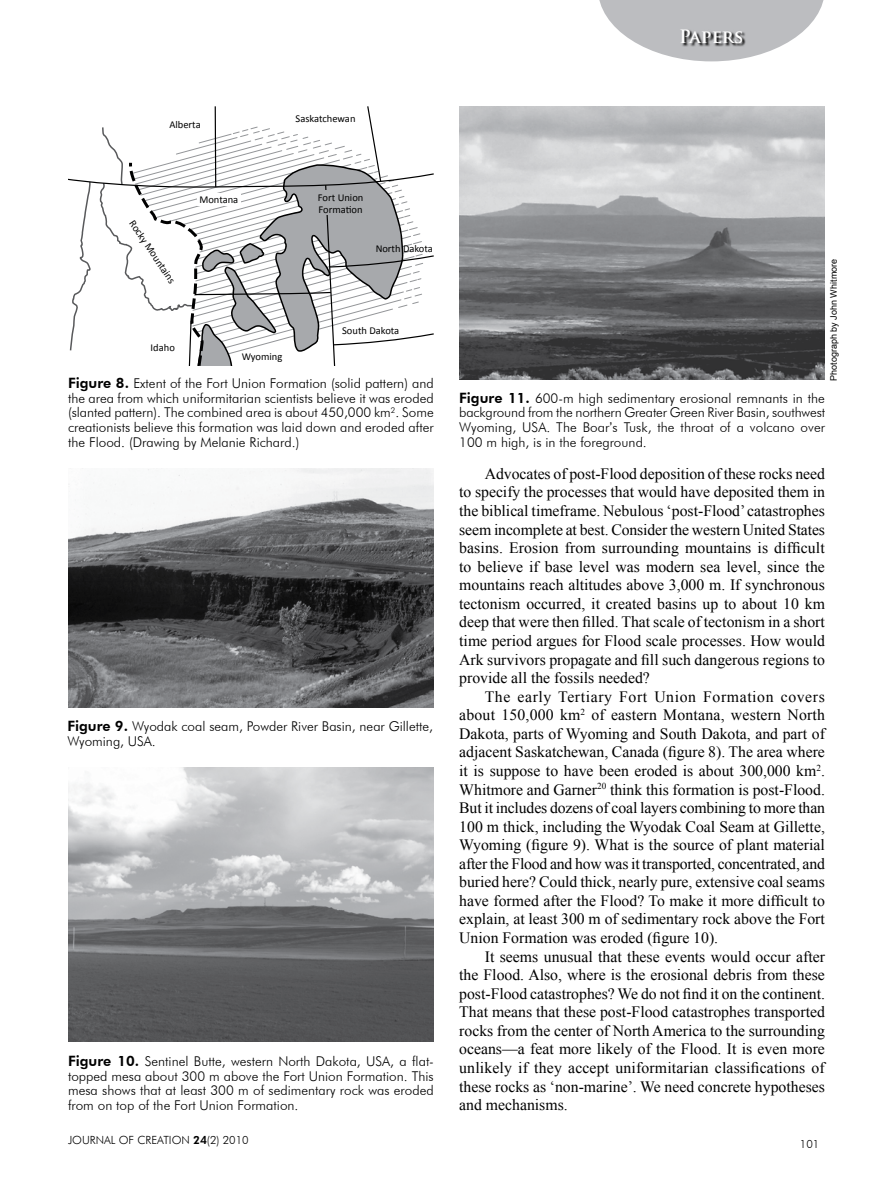
<style>
.page{position:relative;width:893px;height:1191px;background:#fff}
.page>*{position:absolute;margin:0;border:0;box-sizing:border-box;transform-origin:0 0}
.t1{font:700 18px "Trajan Pro";letter-spacing:-.015em;color:#fff}
.t2{font:15.75px/18.6px "Times New Roman";color:#000;text-align:justify}
.t3{font:300 13.5px/14.7px "Futura BT";color:#000;text-align:justify}
.t4{font:300 11.25px "Futura BT";color:#000}
.t5{font:10.5px/12px "Calibri";color:#000}
.t6{font:9px "Arial";color:#000}
.s1{font-weight:800;font-size:14.25px}
.s2{font-weight:800}
.s3{font-family:"Arial";font-weight:400}
</style>
<div class="page">
<svg style="left:599px;top:0;width:225px;height:61px"></svg>
<svg style="left:681px;top:29px;width:65px;height:18px"></svg>
<img style="left:68px;top:767px;width:366px;height:274px">
<img style="left:68px;top:468px;width:366px;height:240px">
<img style="left:459px;top:106px;width:366px;height:273px">
<svg style="left:68px;top:106px;width:366px;height:260px"></svg>
<div style="left:316px;top:191px;width:21px;height:24px;background:#a7a9ac"></div>
<div style="left:197px;top:193px;width:44px;height:13px;background:#fff"></div>
<p class="t1" style="left:679px;top:25px;width:66px">Papers</p>
<p class="t5" style="left:169px;top:118px;width:33px">Alberta</p>
<p class="t5" style="left:296px;top:112px;width:61px">Saskatchewan</p>
<p class="t5" style="left:137px;top:218px;width:75px;rotate:56deg">Rocky Mountains</p>
<p class="t5" style="left:151px;top:340px;width:26px">Idaho</p>
<p class="t5" style="left:199px;top:193px;width:40px">Montana</p>
<p class="t5" style="left:242px;top:350px;width:42px">Wyoming</p>
<p class="t5" style="left:318px;top:191px;width:47px">Fort Union<br>Formation</p>
<p class="t5" style="left:376px;top:242px;width:59px">North Dakota</p>
<p class="t5" style="left:342px;top:324px;width:59px">South Dakota</p>
<p class="t3" style="left:68px;top:375px;width:367px"><span class="s1">Figure 8.</span> Extent of the Fort Union Formation (solid pattern) and the area from which uniformitarian scientists believe it was eroded (slanted pattern). The combined area is about 450,000 km<sup>2</sup>. Some creationists believe this formation was laid down and eroded after the Flood. (Drawing by Melanie Richard.)</p>
<p class="t3" style="left:67px;top:718px;width:367px"><span class="s1">Figure 9.</span> Wyodak coal seam, Powder River Basin, near Gillette,<br>Wyoming, USA.</p>
<p class="t3" style="left:68px;top:1053px;width:367px"><span class="s1">Figure 10.</span> Sentinel Butte, western North Dakota, USA, a flat&shy;topped mesa about 300 m above the Fort Union Formation. This mesa shows that at least 300 m of sedimentary rock was eroded from on top of the Fort Union Formation.</p>
<p class="t4" style="left:68px;top:1133px;width:182px">JOURNAL OF CREATION <span class="s2">24</span>(2) 2010</p>
<p class="t6" style="left:828px;top:380px;width:123px;rotate:-90deg">Photograph by John Whitmore</p>
<p class="t3" style="left:459px;top:390px;width:367px"><span class="s1">Figure 11.</span> 600-m high sedimentary erosional remnants in the background from the northern Greater Green River Basin, southwest Wyoming, USA. The Boar<span class="s3">’</span>s Tusk, the throat of a volcano over 100 m high, is in the foreground.</p>
<p class="t2" style="left:459px;top:464px;width:367px;text-indent:26px">Advocates of post-Flood deposition of these rocks need to specify the processes that would have deposited them in the biblical timeframe. Nebulous ‘post-Flood’ catastrophes seem incomplete at best. Consider the western United States basins. Erosion from surrounding mountains is difficult to believe if base level was modern sea level, since the mountains reach altitudes above 3,000 m. If synchronous tectonism occurred, it created basins up to about 10 km deep that were then filled. That scale of tectonism in a short time period argues for Flood scale processes. How would Ark survivors propagate and fill such dangerous regions to provide all the fossils needed?</p>
<p class="t2" style="left:459px;top:687px;width:367px;text-indent:26px">The early Tertiary Fort Union Formation covers about 150,000 km<sup>2</sup> of eastern Montana, western North Dakota, parts of Wyoming and South Dakota, and part of adjacent Saskatchewan, Canada (figure 8). The area where it is suppose to have been eroded is about 300,000 km<sup>2</sup>.<br>Whitmore and Garner<sup>20</sup> think this formation is post-Flood.<br>But it includes dozens of coal layers combining to more than 100 m thick, including the Wyodak Coal Seam at Gillette, Wyoming (figure 9). What is the source of plant material after the Flood and how was it transported, concentrated, and buried here? Could thick, nearly pure, extensive coal seams have formed after the Flood? To make it more difficult to explain, at least 300 m of sedimentary rock above the Fort Union Formation was eroded (figure 10).</p>
<p class="t2" style="left:459px;top:946px;width:367px;text-indent:26px">It seems unusual that these events would occur after the Flood. Also, where is the erosional debris from these post-Flood catastrophes? We do not find it on the continent.<br>That means that these post-Flood catastrophes transported rocks from the center of North America to the surrounding oceans—a feat more likely of the Flood. It is even more unlikely if they accept uniformitarian classifications of these rocks as ‘non-marine’. We need concrete hypotheses and mechanisms.</p>
<p class="t4" style="left:800px;top:1136px;width:21px">101</p>
</div>
